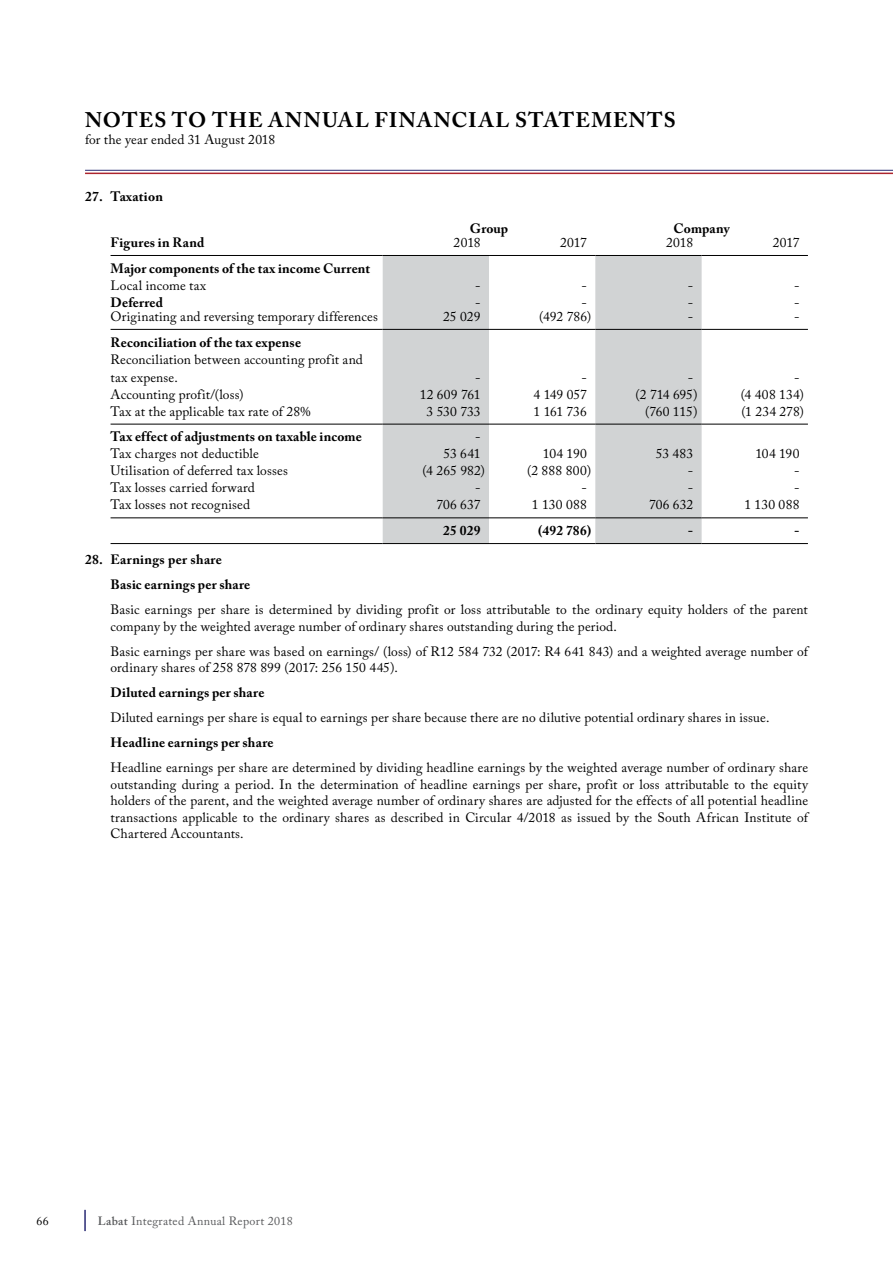
<style>
.page{position:relative;width:893px;height:1263px;background:#fff}
.page>*{position:absolute;margin:0;border:0;box-sizing:border-box;transform-origin:0 0}
.t1{font:700 21px "Adobe Caslon Pro";letter-spacing:.055em;color:#000}
.t2{font:13.5px/16.5px "Adobe Caslon Pro";letter-spacing:.01em;color:#000}
.t3{font:700 13.5px/25px "Adobe Caslon Pro";letter-spacing:.015em;color:#000}
.t4{font:12px "Adobe Caslon Pro";letter-spacing:.025em;color:#58595b}
.t5{font:12px "Adobe Caslon Pro";color:#000}
.s1{font-weight:600}
</style>
<div class="page">
<hr style="left:85px;top:170px;width:808px;height:1px;background:#282a73">
<hr style="left:85px;top:173px;width:808px;height:1px;background:#ad252e">
<hr style="left:84px;top:1210px;width:2px;height:21px;background:#282a73">
<svg style="left:383px;top:256px;width:319px;height:287px;fill:#d1d3d4"></svg>
<hr style="left:111px;top:255px;width:272px;height:1px;background:#000">
<hr style="left:383px;top:255px;width:106px;height:1px;background:#000">
<hr style="left:489px;top:255px;width:106px;height:1px;background:#000">
<hr style="left:595px;top:255px;width:107px;height:1px;background:#000">
<hr style="left:702px;top:255px;width:106px;height:1px;background:#000">
<hr style="left:111px;top:518px;width:272px;height:1px;background:#000">
<hr style="left:383px;top:518px;width:106px;height:1px;background:#000">
<hr style="left:489px;top:518px;width:106px;height:1px;background:#000">
<hr style="left:595px;top:518px;width:107px;height:1px;background:#000">
<hr style="left:702px;top:518px;width:106px;height:1px;background:#000">
<hr style="left:111px;top:543px;width:272px;height:1px;background:#000">
<hr style="left:383px;top:543px;width:106px;height:1px;background:#000">
<hr style="left:489px;top:543px;width:106px;height:1px;background:#000">
<hr style="left:595px;top:543px;width:107px;height:1px;background:#000">
<hr style="left:702px;top:543px;width:106px;height:1px;background:#000">
<hr style="left:111px;top:424px;width:272px;height:1px;background:#000">
<hr style="left:383px;top:424px;width:106px;height:1px;background:#000">
<hr style="left:489px;top:424px;width:106px;height:1px;background:#000">
<hr style="left:595px;top:424px;width:107px;height:1px;background:#000">
<hr style="left:702px;top:424px;width:106px;height:1px;background:#000">
<hr style="left:111px;top:329px;width:272px;height:1px;background:#000">
<hr style="left:383px;top:329px;width:106px;height:1px;background:#000">
<hr style="left:489px;top:329px;width:106px;height:1px;background:#000">
<hr style="left:595px;top:329px;width:107px;height:1px;background:#000">
<hr style="left:702px;top:329px;width:106px;height:1px;background:#000">
<h1 class="t1" style="left:85px;top:107px;width:592px">NOTES TO THE ANNUAL FINANCIAL STATEMENTS</h1>
<p class="t2" style="left:85px;top:131px;width:192px">for the year ended 31 August 2018</p>
<p class="t3" style="left:85px;top:184px;width:80px">27. Taxation</p>
<p class="t3" style="left:470px;top:216px;width:40px">Group</p>
<p class="t3" style="left:673px;top:216px;width:58px">Company</p>
<p class="t3" style="left:111px;top:230px;width:95px">Figures in Rand</p>
<p class="t2" style="left:454px;top:234px;width:28px">2018</p>
<p class="t2" style="left:560px;top:234px;width:28px">2017</p>
<p class="t2" style="left:666px;top:234px;width:28px">2018</p>
<p class="t2" style="left:773px;top:234px;width:28px">2017</p>
<p class="t3" style="left:111px;top:255px;width:261px">Major components of the tax income Current</p>
<p class="t2" style="left:111px;top:277px;width:97px">Local income tax</p>
<p class="t2" style="left:475px;top:277px;width:7px">-</p>
<p class="t2" style="left:581px;top:277px;width:7px">-</p>
<p class="t2" style="left:688px;top:277px;width:7px">-</p>
<p class="t2" style="left:794px;top:277px;width:7px">-</p>
<p class="t3" style="left:111px;top:289px;width:54px">Deferred</p>
<p class="t2" style="left:475px;top:294px;width:7px">-</p>
<p class="t2" style="left:581px;top:294px;width:7px">-</p>
<p class="t2" style="left:688px;top:294px;width:7px">-</p>
<p class="t2" style="left:794px;top:294px;width:7px">-</p>
<p class="t2" style="left:111px;top:308px;width:269px">Originating and reversing temporary differences</p>
<p class="t2" style="left:443px;top:308px;width:39px">25 029</p>
<p class="t2" style="left:539px;top:308px;width:54px">(492 786)</p>
<p class="t2" style="left:688px;top:308px;width:7px">-</p>
<p class="t2" style="left:794px;top:308px;width:7px">-</p>
<p class="t3" style="left:111px;top:329px;width:192px">Reconciliation of the tax expense</p>
<p class="t2" style="left:111px;top:350px;width:254px;line-height:18px">Reconciliation between accounting profit and tax expense.</p>
<p class="t2" style="left:475px;top:369px;width:7px">-</p>
<p class="t2" style="left:581px;top:369px;width:7px">-</p>
<p class="t2" style="left:688px;top:369px;width:7px">-</p>
<p class="t2" style="left:794px;top:369px;width:7px">-</p>
<p class="t2" style="left:111px;top:386px;width:134px">Accounting profit/(loss)</p>
<p class="t2" style="left:420px;top:386px;width:62px">12 609 761</p>
<p class="t2" style="left:533px;top:386px;width:55px">4 149 057</p>
<p class="t2" style="left:635px;top:386px;width:64px">(2 714 695)</p>
<p class="t2" style="left:741px;top:386px;width:65px">(4 408 134)</p>
<p class="t2" style="left:111px;top:403px;width:202px">Tax at the applicable tax rate of 28%</p>
<p class="t2" style="left:427px;top:403px;width:55px">3 530 733</p>
<p class="t2" style="left:534px;top:403px;width:55px">1 161 736</p>
<p class="t2" style="left:645px;top:403px;width:54px">(760 115)</p>
<p class="t2" style="left:741px;top:403px;width:64px">(1 234 278)</p>
<p class="t3" style="left:111px;top:424px;width:253px">Tax effect of adjustments on taxable income</p>
<p class="t2" style="left:475px;top:428px;width:7px">-</p>
<p class="t2" style="left:111px;top:445px;width:150px">Tax charges not deductible</p>
<p class="t2" style="left:444px;top:445px;width:38px">53 641</p>
<p class="t2" style="left:543px;top:445px;width:45px">104 190</p>
<p class="t2" style="left:656px;top:445px;width:39px">53 483</p>
<p class="t2" style="left:755px;top:445px;width:45px">104 190</p>
<p class="t2" style="left:111px;top:462px;width:179px">Utilisation of deferred tax losses</p>
<p class="t2" style="left:422px;top:462px;width:64px">(4 265 982)</p>
<p class="t2" style="left:527px;top:462px;width:66px">(2 888 800)</p>
<p class="t2" style="left:688px;top:462px;width:7px">-</p>
<p class="t2" style="left:794px;top:462px;width:7px">-</p>
<p class="t2" style="left:111px;top:479px;width:146px">Tax losses carried forward</p>
<p class="t2" style="left:475px;top:479px;width:7px">-</p>
<p class="t2" style="left:581px;top:479px;width:7px">-</p>
<p class="t2" style="left:688px;top:479px;width:7px">-</p>
<p class="t2" style="left:794px;top:479px;width:7px">-</p>
<p class="t2" style="left:111px;top:496px;width:141px">Tax losses not recognised</p>
<p class="t2" style="left:436px;top:496px;width:46px">706 637</p>
<p class="t2" style="left:532px;top:496px;width:56px">1 130 088</p>
<p class="t2" style="left:649px;top:496px;width:46px">706 632</p>
<p class="t2" style="left:744px;top:496px;width:56px">1 130 088</p>
<p class="t3" style="left:443px;top:518px;width:39px">25 029</p>
<p class="t3" style="left:538px;top:518px;width:54px">(492 786)</p>
<p class="t3" style="left:688px;top:518px;width:7px">-</p>
<p class="t3" style="left:794px;top:518px;width:7px">-</p>
<p class="t3" style="left:111px;top:547px;width:141px;text-indent:-26px">28. Earnings per share<br>Basic earnings per share</p>
<p class="t2" style="left:111px;top:601px;width:699px">Basic earnings per share is determined by dividing profit or loss attributable to the ordinary equity holders of the parent company by the weighted average number of ordinary shares outstanding during the period.</p>
<p class="t2" style="left:111px;top:643px;width:699px">Basic earnings per share was based on earnings/ (loss) of R12 584 732 (2017: R4 641 843) and a weighted average number of ordinary shares of 258 878 899 (2017: 256 150 445).</p>
<p class="t3" style="left:111px;top:680px;width:155px">Diluted earnings per share</p>
<p class="t2" style="left:111px;top:709px;width:660px">Diluted earnings per share is equal to earnings per share because there are no dilutive potential ordinary shares in issue.</p>
<p class="t3" style="left:111px;top:730px;width:164px">Headline earnings per share</p>
<p class="t2" style="left:111px;top:759px;width:699px;text-align:justify">Headline earnings per share are determined by dividing headline earnings by the weighted average number of ordinary share outstanding during a period. In the determination of headline earnings per share, profit or loss attributable to the equity holders of the parent, and the weighted average number of ordinary shares are adjusted for the effects of all potential headline transactions applicable to the ordinary shares as described in Circular 4/2018 as issued by the South African Institute of Chartered Accountants.</p>
<p class="t5" style="left:36px;top:1214px;width:14px">66</p>
<p class="t4" style="left:98px;top:1214px;width:196px"><span class="s1">Labat</span> Integrated Annual Report 2018</p>
</div>
